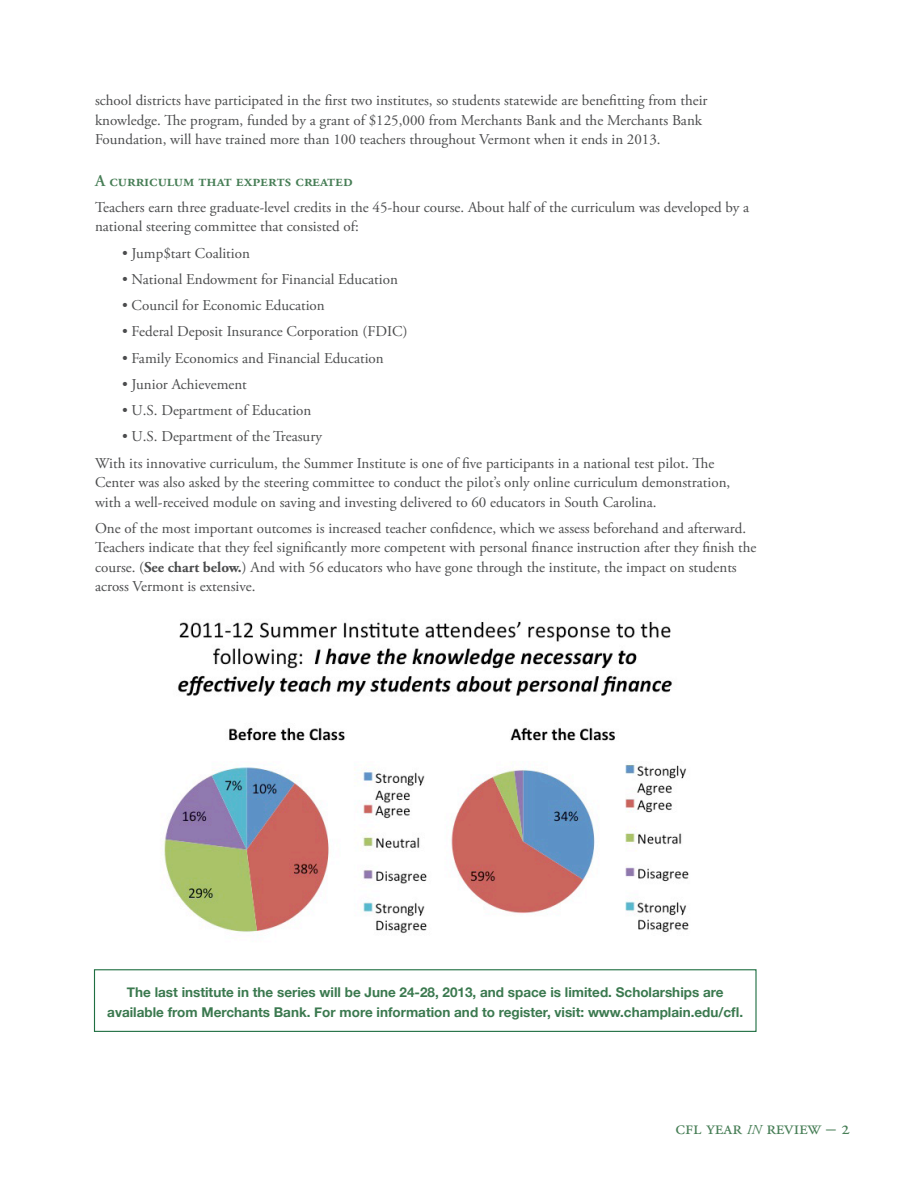
<style>
.page{position:relative;width:918px;height:1188px;background:#fff}
.page>*{position:absolute;margin:0;border:0;box-sizing:border-box;transform-origin:0 0}
.bullets{font:19.5px "Adobe Garamond Pro";letter-spacing:.05em;color:#477e56}
.subhead{font:600 16.5px "Adobe Garamond Pro";color:#477e56}
.body_copy{font:15px/19.5px "Adobe Garamond Pro";color:#4b4c4d}
.bullets-2{font:15px/19.5px "Adobe Garamond Pro";color:#4b4c4d}
.body_copy-2{font:700 13.5px/19.5px "Helvetica Neue";color:#3b794f;text-align:center}
.s1{font-weight:700}
.s2{font-style:italic;font-size:13.65px}
</style>
<div class="page">
<img style="left:164px;top:621px;width:525px;height:316px">
<div style="left:94px;top:969px;width:663px;height:63px;border:1px solid #1f6f42"></div>
<p class="body_copy" style="left:95px;top:91px;width:614px">school districts have participated in the first two institutes, so students statewide are benefitting from their knowledge. The program, funded by a grant of $125,000 from Merchants Bank and the Merchants Bank<br>Foundation, will have trained more than 100 teachers throughout Vermont when it ends in 2013.</p>
<p class="subhead" style="left:95px;top:171px;width:259px">A curriculum that experts created</p>
<p class="body_copy" style="left:95px;top:198px;width:656px">Teachers earn three graduate-level credits in the 45-hour course. About half of the curriculum was developed by a national steering committee that consisted of:</p>
<p class="bullets-2" style="left:122px;top:244px;width:129px">• Jump$tart Coalition</p>
<p class="bullets-2" style="left:122px;top:270px;width:277px">• National Endowment for Financial Education</p>
<p class="bullets-2" style="left:122px;top:296px;width:204px">• Council for Economic Education</p>
<p class="bullets-2" style="left:122px;top:322px;width:287px">• Federal Deposit Insurance Corporation (FDIC)</p>
<p class="bullets-2" style="left:122px;top:349px;width:263px">• Family Economics and Financial Education</p>
<p class="bullets-2" style="left:122px;top:375px;width:126px">• Junior Achievement</p>
<p class="bullets-2" style="left:122px;top:401px;width:191px">• U.S. Department of Education</p>
<p class="bullets-2" style="left:122px;top:427px;width:202px">• U.S. Department of the Treasury</p>
<p class="bullets-2" style="left:95px;top:454px;width:637px">With its innovative curriculum, the Summer Institute is one of five participants in a national test pilot. The<br>Center was also asked by the steering committee to conduct the pilot’s only online curriculum demonstration, with a well-received module on saving and investing delivered to 60 educators in South Carolina.</p>
<p class="body_copy" style="left:95px;top:519px;width:663px">One of the most important outcomes is increased teacher confidence, which we assess beforehand and afterward.<br>Teachers indicate that they feel significantly more competent with personal finance instruction after they finish the course. (<span class="s1">See chart below.</span>) And with 56 educators who have gone through the institute, the impact on students across Vermont is extensive.</p>
<p class="body_copy-2" style="left:107px;top:982px;width:637px">The last institute in the series will be June 24-28, 2013, and space is limited. Scholarships are available from Merchants Bank. For more information and to register, visit: www.champlain.edu/cfl.</p>
<p class="bullets" style="left:676px;top:1116px;width:176px">cfl year <span class="s2">in</span> review – 2</p>
</div>
